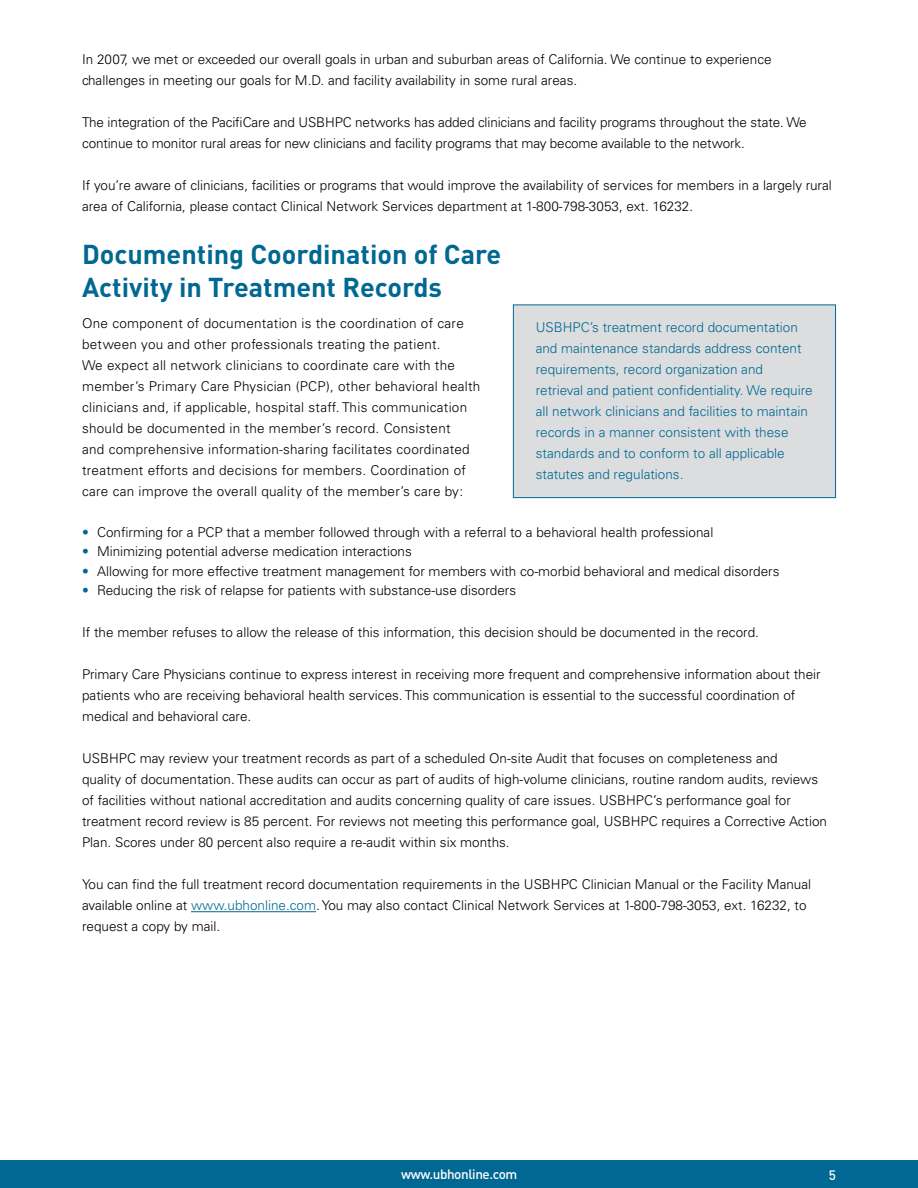
<style>
.page{position:relative;width:918px;height:1188px;background:#fff}
.page>*{position:absolute;margin:0;border:0;box-sizing:border-box;transform-origin:0 0}
.t1{font:700 27px/32.4px "DIN";color:#006892}
.t2{font:300 13.5px/21px "Univers LT Std";color:#000}
.t3{font:300 13.5px/21px "Univers LT Std";letter-spacing:.02em;color:#000}
.t4{font:300 13.5px/21px "Univers LT Std";color:#006892}
.t5{font:500 13.5px "DIN";letter-spacing:-.03em;color:#fff}
.s1{color:#006892}
</style>
<div class="page">
<hr style="left:191px;top:911px;width:125px;height:1px;background:#006892">
<div style="left:0;top:1160px;width:918px;height:28px;background:#006892"></div>
<div style="left:513px;top:305px;width:323px;height:193px;background:#dcddde"></div>
<div style="left:513px;top:304px;width:323px;height:194px;border:1px solid #006892"></div>
<p class="t2" style="left:82px;top:49px;width:691px">In 2007, we met or exceeded our overall goals in urban and suburban areas of California. We continue to experience challenges in meeting our goals for M.D. and facility availability in some rural areas.</p>
<p class="t2" style="left:82px;top:112px;width:726px">The integration of the PacifiCare and USBHPC networks has added clinicians and facility programs throughout the state. We continue to monitor rural areas for new clinicians and facility programs that may become available to the network.</p>
<p class="t2" style="left:82px;top:175px;width:751px">If you’re aware of clinicians, facilities or programs that would improve the availability of services for members in a largely rural area of California, please contact Clinical Network Services department at 1-800-798-3053, ext. 16232.</p>
<h1 class="t1" style="left:82px;top:237px;width:421px">Documenting Coordination of Care<br>Activity in Treatment Records</h1>
<p class="t3" style="left:82px;top:313px;width:400px">One component of documentation is the coordination of care between you and other professionals treating the patient.<br>We expect all network clinicians to coordinate care with the member’s Primary Care Physician (PCP), other behavioral health clinicians and, if applicable, hospital staff. This communication should be documented in the member’s record. Consistent<br>and comprehensive information-sharing facilitates coordinated treatment efforts and decisions for members. Coordination of care can improve the overall quality of the member’s care by:</p>
<p class="t2" style="left:82px;top:522px;width:633px"><span class="s1">•</span> Confirming for a PCP that a member followed through with a referral to a behavioral health professional</p>
<p class="t2" style="left:82px;top:541px;width:331px"><span class="s1">•</span> Minimizing potential adverse medication interactions</p>
<p class="t2" style="left:82px;top:561px;width:699px"><span class="s1">•</span> Allowing for more effective treatment management for members with co-morbid behavioral and medical disorders</p>
<p class="t2" style="left:82px;top:580px;width:436px"><span class="s1">•</span> Reducing the risk of relapse for patients with substance-use disorders</p>
<p class="t2" style="left:82px;top:622px;width:678px">If the member refuses to allow the release of this information, this decision should be documented in the record.</p>
<p class="t2" style="left:82px;top:664px;width:740px">Primary Care Physicians continue to express interest in receiving more frequent and comprehensive information about their patients who are receiving behavioral health services. This communication is essential to the successful coordination of medical and behavioral care.</p>
<p class="t2" style="left:82px;top:748px;width:747px">USBHPC may review your treatment records as part of a scheduled On-site Audit that focuses on completeness and<br>quality of documentation. These audits can occur as part of audits of high-volume clinicians, routine random audits, reviews of facilities without national accreditation and audits concerning quality of care issues. USBHPC’s performance goal for treatment record review is 85 percent. For reviews not meeting this performance goal, USBHPC requires a Corrective Action Plan. Scores under 80 percent also require a re-audit within six months.</p>
<p class="t2" style="left:82px;top:874px;width:731px">You can find the full treatment record documentation requirements in the USBHPC Clinician Manual or the Facility Manual available online at <span class="s1">www.ubhonline.com</span>. You may also contact Clinical Network Services at 1-800-798-3053, ext. 16232, to request a copy by mail.</p>
<p class="t4" style="left:536px;top:317px;width:278px">USBHPC’s treatment record documentation and maintenance standards address content requirements, record organization and retrieval and patient confidentiality. We require all network clinicians and facilities to maintain records in a manner consistent with these standards and to conform to all applicable statutes and regulations.</p>
<p class="t5" style="left:401px;top:1166px;width:118px">www.ubhonline.com</p>
<p class="t5" style="left:829px;top:1166px;width:9px">5</p>
</div>
